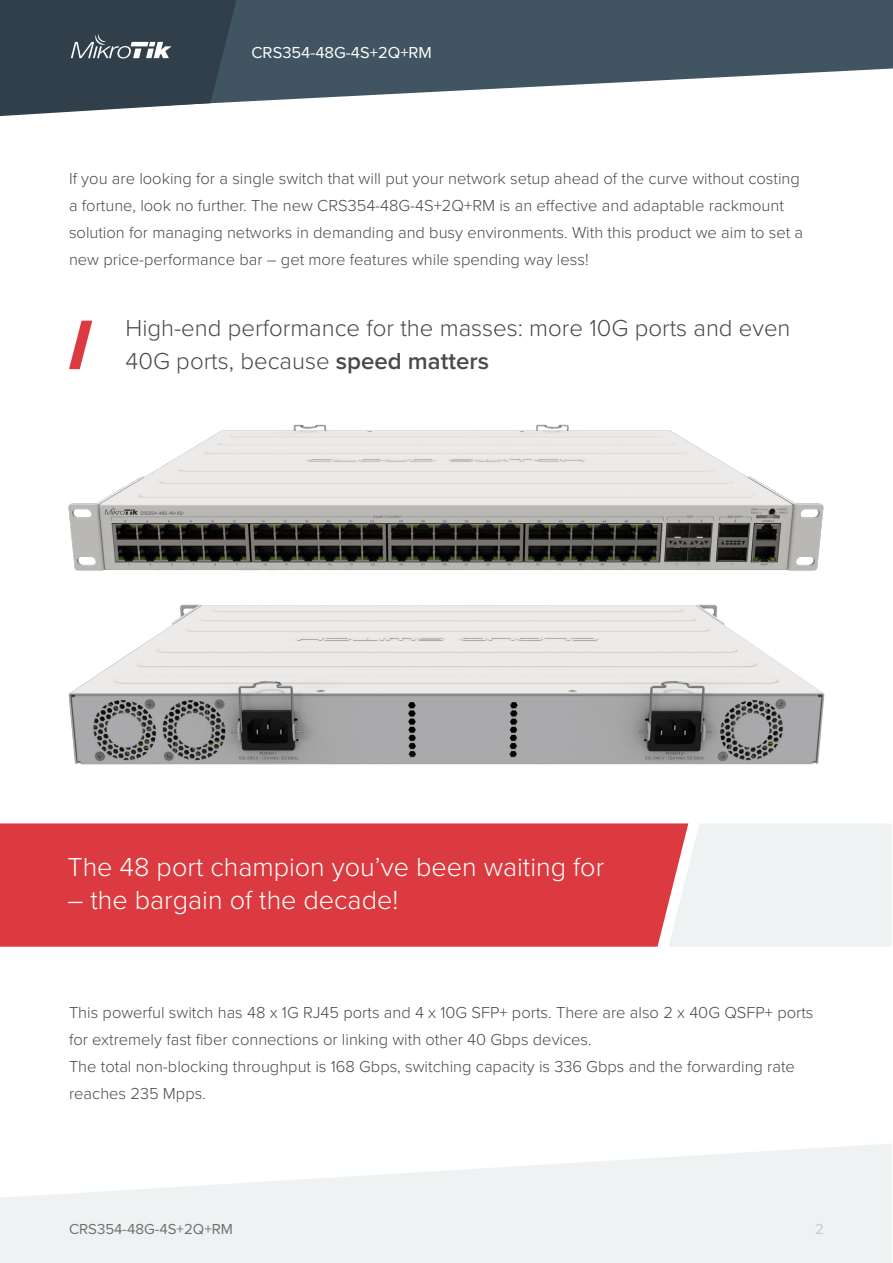
<style>
.page{position:relative;width:893px;height:1263px;background:#fff}
.page>*{position:absolute;margin:0;border:0;box-sizing:border-box;transform-origin:0 0}
.Teksts{font:300 27px "Proxima Nova";color:#fff}
.Teksts-2{font:300 24px "Proxima Nova";color:#494a4a}
.Teksts-3{font:300 16.5px/27px "Proxima Nova";color:#494a4a}
.t1{font:16.5px "Proxima Nova";color:#fff}
.t2{font:15px "Proxima Nova";color:#6f7070}
.t3{font:15px "Proxima Nova";color:#c7c8ca}
.s1{font-weight:600}
</style>
<div class="page">
<svg style="left:236px;top:0;width:657px;height:102px;fill:#415462"></svg>
<svg style="left:0;top:1144px;width:892px;height:119px;fill:#eff2f3"></svg>
<svg style="left:0;top:0;width:236px;height:116px;background:#43505a"></svg>
<div style="left:0;top:823px;width:669px;height:124px;background:#db3b40"></div>
<div style="left:669px;top:823px;width:223px;height:124px;background:#eff2f3"></div>
<svg style="left:69px;top:321px;width:23px;height:48px"></svg>
<img style="left:68px;top:424px;width:756px;height:147px">
<img style="left:68px;top:604px;width:757px;height:161px">
<p class="t1" style="left:251px;top:40px;width:182px">CRS354-48G-4S+2Q+RM</p>
<p class="Teksts-3" style="left:69px;top:164px;width:736px">If you are looking for a single switch that will put your network setup ahead of the curve without costing a fortune, look no further. The new CRS354-48G-4S+2Q+RM is an effective and adaptable rackmount solution for managing networks in demanding and busy environments. With this product we aim to set a new price-performance bar – get more features while spending way less!</p>
<p class="Teksts-2" style="left:125px;top:310px;width:667px">High-end performance for the masses: more 10G ports and even</p>
<p class="Teksts-2" style="left:125px;top:343px;width:365px">40G ports, because <span class="s1">speed matters</span></p>
<p class="Teksts" style="left:68px;top:847px;width:538px">The 48 port champion you’ve been waiting for</p>
<p class="Teksts" style="left:68px;top:880px;width:332px">– the bargain of the decade!</p>
<p class="Teksts-3" style="left:69px;top:998px;width:746px">This powerful switch has 48 x 1G RJ45 ports and 4 x 10G SFP+ ports. There are also 2 x 40G QSFP+ ports for extremely fast fiber connections or linking with other 40 Gbps devices.</p>
<p class="Teksts-3" style="left:69px;top:1052px;width:727px">The total non-blocking throughput is 168 Gbps, switching capacity is 336 Gbps and the forwarding rate reaches 235 Mpps.</p>
<p class="t2" style="left:69px;top:1218px;width:166px">CRS354-48G-4S+2Q+RM</p>
<p class="t3" style="left:815px;top:1218px;width:10px">2</p>
</div>
